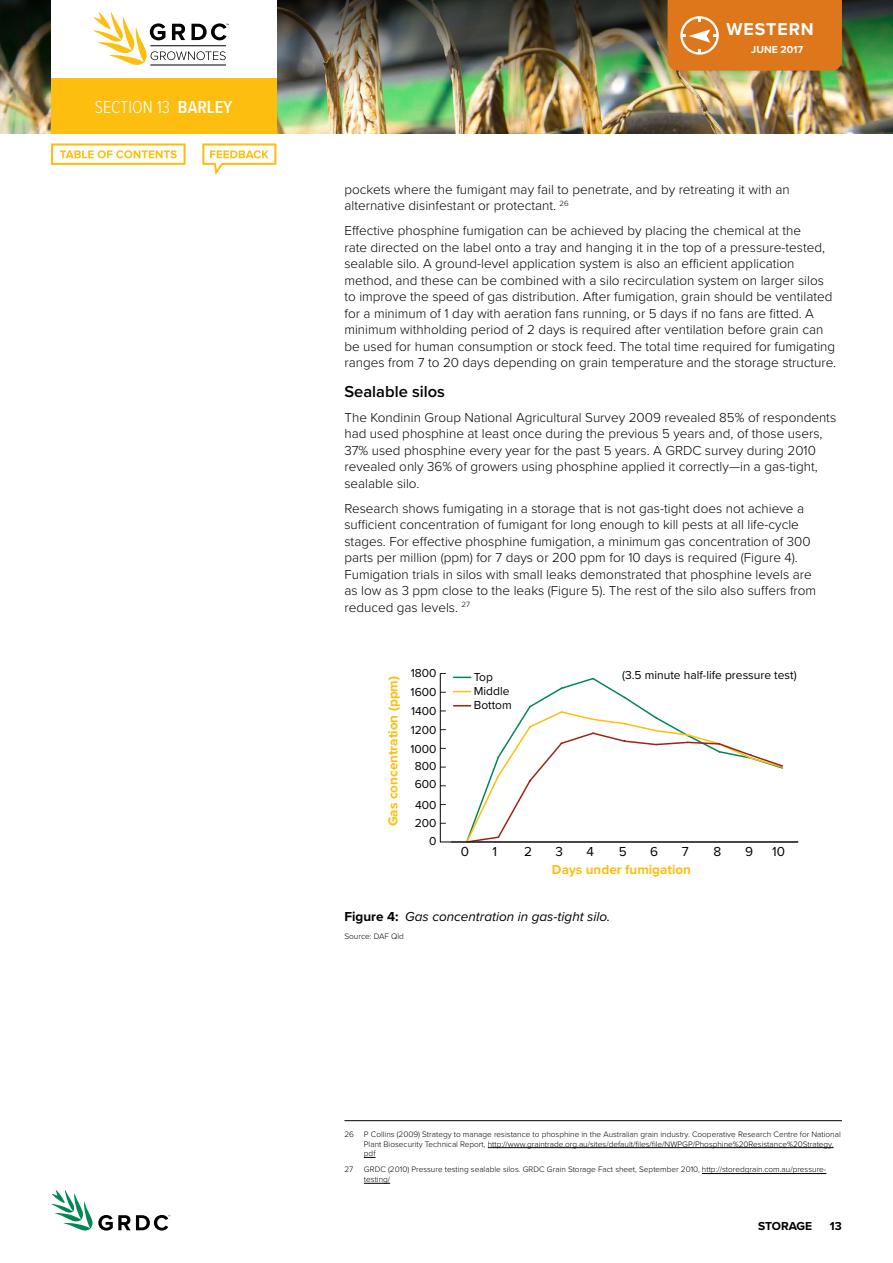
<style>
.page{position:relative;width:893px;height:1263px;background:#fff}
.page>*{position:absolute;margin:0;border:0;box-sizing:border-box;transform-origin:0 0}
.t1{font:300 18px "Proxima Nova Cond";color:#fff}
.t2{font:700 17.7px "Proxima Nova";letter-spacing:.05em;color:#fff}
.t3{font:600 16.5px "Proxima Nova";color:#000}
.t4{font:300 13.5px/16.5px "Proxima Nova";color:#000}
.t5{font:700 13.5px "Proxima Nova";color:#febe10}
.t6{font:italic 13.5px "Proxima Nova";color:#000}
.t7{font:13.5px "Proxima Nova";color:#000}
.t8{font:700 13.5px "Proxima Nova";color:#000}
.t9{font:12px/14.2px "Proxima Nova";color:#000}
.t10{font:700 12px "Proxima Nova";color:#000}
.t11{font:700 10.5px "Proxima Nova";color:#fff}
.t12{font:300 8.25px/9.8px "Proxima Nova";color:#000}
.s1{font-weight:600}
</style>
<div class="page">
<img style="left:0;top:117px;width:893px;height:16px">
<img style="left:0;top:0;width:893px;height:117px">
<svg style="left:51px;top:1190px;width:119px;height:41px"></svg>
<div style="left:51px;top:0;width:225px;height:81px;background:#fff"></div>
<div style="left:51px;top:78px;width:225px;height:55px;background:#febe10"></div>
<div style="left:668px;top:0;width:174px;height:71px;background:#de761c"></div>
<hr style="left:150px;top:65px;width:76px;height:1px;background:#000">
<svg style="left:93px;top:12px;width:136px;height:53px"></svg>
<hr style="left:451px;top:842px;width:347px;height:1px;background:#231f20">
<svg style="left:440px;top:673px;width:358px;height:169px"></svg>
<hr style="left:344px;top:1120px;width:498px;height:1px;background:#000">
<hr style="left:488px;top:1147px;width:346px;height:1px;background:#000">
<svg style="left:364px;top:1157px;width:12px;height:1px"></svg>
<hr style="left:702px;top:1173px;width:124px;height:1px;background:#000">
<svg style="left:364px;top:1183px;width:26px;height:1px"></svg>
<svg style="left:51px;top:143px;width:135px;height:22px"></svg>
<svg style="left:202px;top:143px;width:74px;height:32px"></svg>
<h1 class="t1" style="left:95px;top:94px;width:94px">SECTION 13 <span class="s1">BARLEY</span></h1>
<h2 class="t2" style="left:726px;top:19px;width:89px">WESTERN</h2>
<p class="t11" style="left:751px;top:41px;width:13px">June</p>
<p class="t11" style="left:780px;top:41px;width:24px">2017</p>
<p class="t4" style="left:344px;top:180px;width:447px">pockets where the fumigant may fail to penetrate, and by retreating it with an alternative disinfestant or protectant. <sup>26</sup></p>
<p class="t4" style="left:344px;top:222px;width:493px">Effective phosphine fumigation can be achieved by placing the chemical at the<br>rate directed on the label onto a tray and hanging it in the top of a pressure-tested, sealable silo. A ground-level application system is also an efficient application method, and these can be combined with a silo recirculation system on larger silos to improve the speed of gas distribution. After fumigation, grain should be ventilated for a minimum of 1 day with aeration fans running, or 5 days if no fans are fitted. A minimum withholding period of 2 days is required after ventilation before grain can be used for human consumption or stock feed. The total time required for fumigating ranges from 7 to 20 days depending on grain temperature and the storage structure.</p>
<p class="t3" style="left:344px;top:379px;width:102px">Sealable silos</p>
<p class="t4" style="left:344px;top:408px;width:493px">The Kondinin Group National Agricultural Survey 2009 revealed 85% of respondents had used phosphine at least once during the previous 5 years and, of those users, 37% used phosphine every year for the past 5 years. A GRDC survey during 2010 revealed only 36% of growers using phosphine applied it correctly—in a gas-tight, sealable silo.</p>
<p class="t4" style="left:344px;top:499px;width:473px">Research shows fumigating in a storage that is not gas-tight does not achieve a sufficient concentration of fumigant for long enough to kill pests at all life-cycle stages. For effective phosphine fumigation, a minimum gas concentration of 300 parts per million (ppm) for 7 days or 200 ppm for 10 days is required (Figure 4).<br>Fumigation trials in silos with small leaks demonstrated that phosphine levels are as low as 3 ppm close to the leaks (Figure 5). The rest of the silo also suffers from reduced gas levels. <sup>27</sup></p>
<p class="t5" style="left:385px;top:826px;width:152px;rotate:-90deg">Gas concentration (ppm)</p>
<p class="t9" style="left:411px;top:666px;width:27px">1800</p>
<p class="t9" style="left:411px;top:685px;width:27px">1600</p>
<p class="t9" style="left:411px;top:704px;width:27px">1400</p>
<p class="t9" style="left:411px;top:723px;width:27px">1200</p>
<p class="t9" style="left:410px;top:742px;width:28px">1000</p>
<p class="t9" style="left:415px;top:759px;width:23px">800</p>
<p class="t9" style="left:415px;top:777px;width:23px">600</p>
<p class="t9" style="left:415px;top:798px;width:23px">400</p>
<p class="t9" style="left:415px;top:816px;width:23px">200</p>
<p class="t9" style="left:429px;top:834px;width:9px">0</p>
<p class="t9" style="left:474px;top:670px;width:40px">Top<br>Middle<br>Bottom</p>
<p class="t9" style="left:622px;top:668px;width:176px">(3.5 minute half-life pressure test)</p>
<p class="t7" style="left:461px;top:843px;width:10px">0</p>
<p class="t7" style="left:492px;top:843px;width:6px">1</p>
<p class="t7" style="left:524px;top:843px;width:9px">2</p>
<p class="t7" style="left:556px;top:843px;width:9px">3</p>
<p class="t7" style="left:587px;top:843px;width:9px">4</p>
<p class="t7" style="left:619px;top:843px;width:9px">5</p>
<p class="t7" style="left:650px;top:843px;width:9px">6</p>
<p class="t7" style="left:682px;top:843px;width:8px">7</p>
<p class="t7" style="left:713px;top:843px;width:9px">8</p>
<p class="t7" style="left:745px;top:843px;width:9px">9</p>
<p class="t7" style="left:772px;top:843px;width:14px">10</p>
<p class="t5" style="left:552px;top:862px;width:141px">Days under fumigation</p>
<p class="t8" style="left:344px;top:906px;width:56px">Figure 4:</p>
<p class="t6" style="left:405px;top:906px;width:207px">Gas concentration in gas-tight silo.</p>
<p class="t12" style="left:344px;top:931px;width:61px">Source: DAF Qld</p>
<p class="t12" style="left:364px;top:1129px;width:478px;text-indent:-20px">26 P Collins (2009) Strategy to manage resistance to phosphine in the Australian grain industry. Cooperative Research Centre for National<br>Plant Biosecurity Technical Report, http://www.graintrade.org.au/sites/default/files/file/NWPGP/Phosphine%20Resistance%20Strategy. pdf</p>
<p class="t12" style="left:344px;top:1164px;width:10px">27</p>
<p class="t12" style="left:364px;top:1164px;width:464px">GRDC (2010) Pressure testing sealable silos. GRDC Grain Storage Fact sheet, September 2010, http://storedgrain.com.au/pressure&shy;testing/</p>
<p class="t10" style="left:765px;top:1217px;width:47px">torage</p>
<p class="t10" style="left:830px;top:1217px;width:13px">13</p>
</div>
